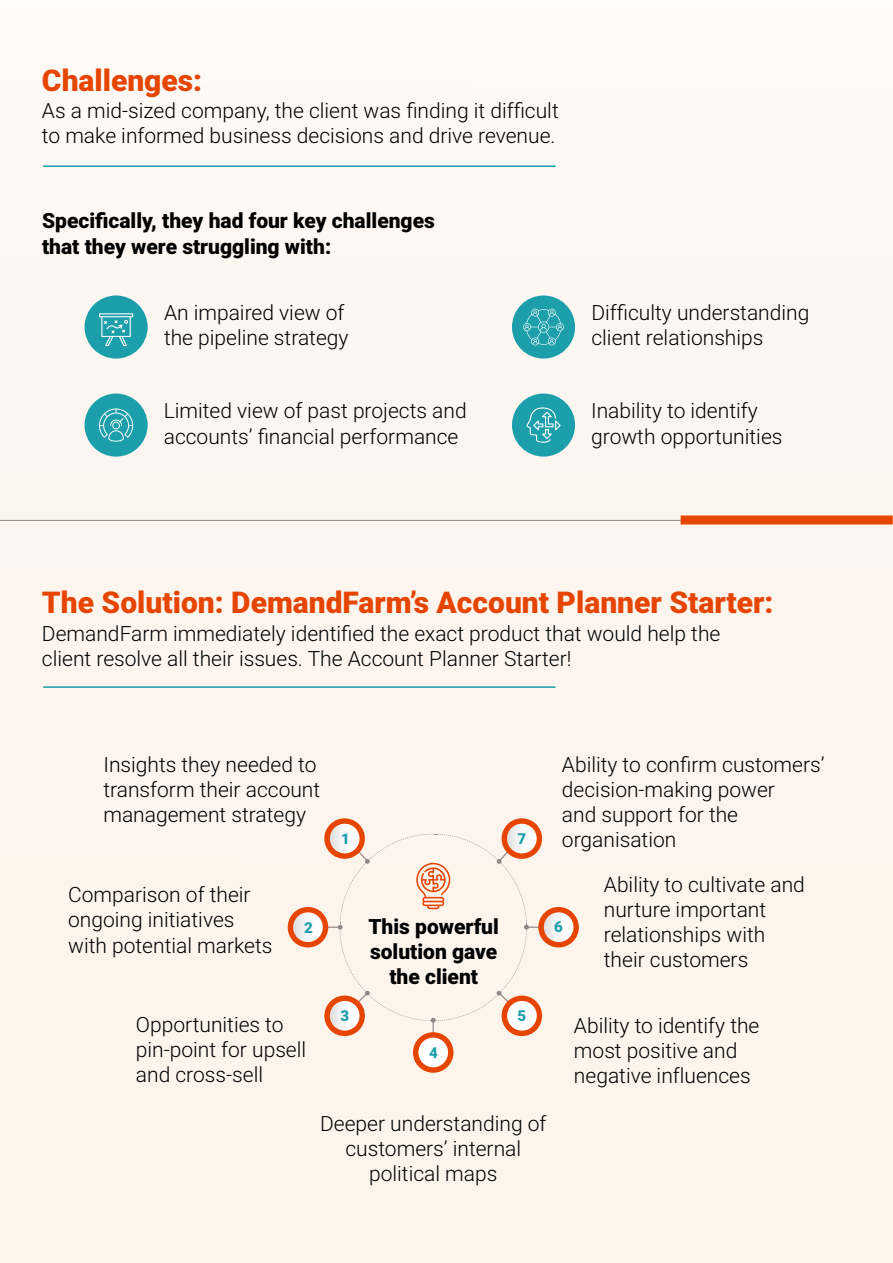
<style>
.page{position:relative;width:893px;height:1263px;background:#fdf4ec}
.page>*{position:absolute;margin:0;border:0;box-sizing:border-box;transform-origin:0 0}
.t1{font:900 30px "Roboto";color:#e64500}
.t2{font:300 21px/25.2px "Roboto";color:#000}
.t3{font:900 21px/25.2px "Roboto";color:#000}
.t4{font:900 15px "Roboto";color:#1c9eab}
</style>
<div class="page">
<hr style="left:0;top:520px;width:892px;height:1px;background:#918787">
<div style="left:681px;top:515px;width:212px;height:9px;background:#e64500"></div>
<hr style="left:43px;top:165px;width:513px;height:2px;background:#1c9eab">
<div style="left:512px;top:393px;width:63px;height:64px;background:#1c9eab;border-radius:50%"></div>
<div style="left:512px;top:295px;width:63px;height:64px;background:#1c9eab;border-radius:50%"></div>
<svg style="left:523px;top:309px;width:41px;height:36px"></svg>
<svg style="left:526px;top:407px;width:35px;height:36px"></svg>
<div style="left:85px;top:295px;width:63px;height:64px;background:#1c9eab;border-radius:50%"></div>
<svg style="left:99px;top:313px;width:34px;height:33px"></svg>
<div style="left:85px;top:393px;width:63px;height:64px;background:#1c9eab;border-radius:50%"></div>
<svg style="left:99px;top:408px;width:34px;height:34px"></svg>
<hr style="left:43px;top:686px;width:513px;height:2px;background:#1c9eab">
<svg style="left:288px;top:818px;width:291px;height:255px"></svg>
<h1 class="t1" style="left:42px;top:68px;width:162px">Challenges:</h1>
<p class="t2" style="left:42px;top:100px;width:518px">As a mid-sized company, the client was finding it difficult to make informed business decisions and drive revenue.</p>
<p class="t3" style="left:42px;top:211px;width:394px">Specifically, they had four key challenges that they were struggling with:</p>
<p class="t2" style="left:164px;top:302px;width:186px">An impaired view of the pipeline strategy</p>
<p class="t2" style="left:164px;top:400px;width:304px">Limited view of past projects and accounts’ financial performance</p>
<p class="t2" style="left:591px;top:302px;width:219px">Difficulty understanding client relationships</p>
<p class="t2" style="left:591px;top:400px;width:193px">Inability to identify growth opportunities</p>
<h1 class="t1" style="left:42px;top:591px;width:733px">The Solution: DemandFarm’s Account Planner Starter:</h1>
<p class="t2" style="left:42px;top:623px;width:680px">DemandFarm immediately identified the exact product that would help the client resolve all their issues. The Account Planner Starter!</p>
<p class="t2" style="left:103px;top:754px;width:218px">Insights they needed to transform their account management strategy</p>
<p class="t2" style="left:68px;top:884px;width:206px">Comparison of their ongoing initiatives with potential markets</p>
<p class="t4" style="left:304px;top:921px;width:10px">2</p>
<p class="t4" style="left:341px;top:833px;width:10px">1</p>
<p class="t4" style="left:517px;top:833px;width:10px">7</p>
<p class="t3" style="left:368px;top:916px;width:132px;text-align:center">This powerful solution gave the client</p>
<p class="t2" style="left:562px;top:754px;width:264px">Ability to confirm customers’ decision-making power<br>and support for the organisation</p>
<p class="t4" style="left:554px;top:921px;width:10px">6</p>
<p class="t2" style="left:604px;top:874px;width:202px">Ability to cultivate and nurture important relationships with their customers</p>
<p class="t4" style="left:340px;top:1010px;width:10px">3</p>
<p class="t4" style="left:518px;top:1010px;width:10px">5</p>
<p class="t2" style="left:136px;top:1014px;width:172px">Opportunities to pin-point for upsell and cross-sell</p>
<p class="t2" style="left:574px;top:1015px;width:187px">Ability to identify the most positive and negative influences</p>
<p class="t4" style="left:429px;top:1046px;width:10px">4</p>
<p class="t2" style="left:320px;top:1113px;width:228px;text-align:center">Deeper understanding of customers’ internal political maps</p>
</div>
